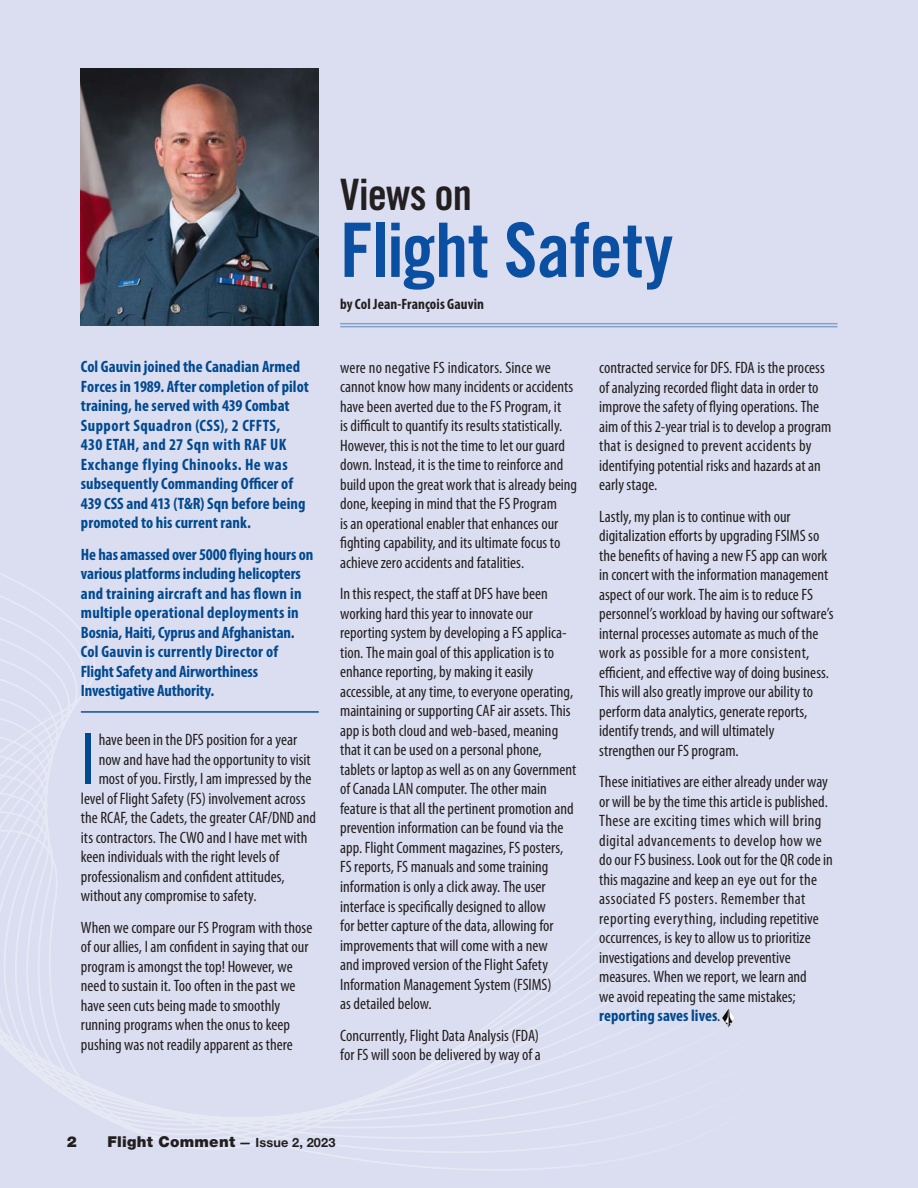
<style>
.page{position:relative;width:918px;height:1188px;background:#dbdef0}
.page>*{position:absolute;margin:0;border:0;box-sizing:border-box;transform-origin:0 0}
.Title_big{font:75.15px "Trade Gothic LT Std Bd Cn 20";letter-spacing:-.01em;color:#0a4fa2}
.Drop_Cap___Body_text{font:condensed 74.4px "Myriad Pro";color:#014990}
.Title_small{font:43.35px "Trade Gothic LT Std Bd Cn 20";letter-spacing:-.015em;color:#231f20}
.Body_text{font:condensed 16.5px/19.5px "Myriad Pro";color:#231f20}
.Body_text-2{font:700 condensed 16.5px/19.5px "Myriad Pro";letter-spacing:.005em;color:#014990}
.Drop_Cap___Body_text-2{font:condensed 16.5px "Myriad Pro";color:#231f20}
.t1{font:900 15px "Helvetica Neue LT Std";letter-spacing:.02em;color:#231f20}
.Author_credit{font:700 condensed 15px "Myriad Pro";letter-spacing:.005em;color:#231f20}
.s1{font-weight:700;color:#014990}
.s2{font-weight:700;font-size:12.75px}
</style>
<div class="page">
<svg style="left:0;top:573px;width:528px;height:597px"></svg>
<hr style="left:340px;top:323px;width:498px;height:1px;background:#0a4fa2">
<hr style="left:340px;top:326px;width:498px;height:1px;background:#0a4fa2">
<hr style="left:81px;top:711px;width:238px;height:2px;background:#0a4fa2">
<img style="left:81px;top:68px;width:238px;height:257px">
<img style="left:722px;top:1009px;width:13px;height:18px">
<p class="Body_text-2" style="left:81px;top:357px;width:230px">Col Gauvin joined the Canadian Armed Forces in 1989. After completion of pilot training, he served with 439 Combat Support Squadron (CSS), 2 CFFTS,<br>430 ETAH, and 27 Sqn with RAF UK Exchange flying Chinooks. He was subsequently Commanding Officer of 439 CSS and 413 (T&amp;R) Sqn before being promoted to his current rank.</p>
<p class="Body_text-2" style="left:81px;top:544px;width:234px">He has amassed over 5000 flying hours on various platforms including helicopters and training aircraft and has flown in multiple operational deployments in Bosnia, Haiti, Cyprus and Afghanistan.<br>Col Gauvin is currently Director of Flight Safety and Airworthiness Investigative Authority.</p>
<p class="Drop_Cap___Body_text" style="left:81px;top:714px;width:16px">I</p>
<p class="Drop_Cap___Body_text-2" style="left:99px;top:730px;width:200px">have been in the DFS position for a year</p>
<p class="Drop_Cap___Body_text-2" style="left:99px;top:749px;width:214px">now and have had the opportunity to visit</p>
<p class="Drop_Cap___Body_text-2" style="left:99px;top:769px;width:214px">most of you. Firstly, I am impressed by the</p>
<p class="Drop_Cap___Body_text-2" style="left:81px;top:788px;width:226px">level of Flight Safety (FS) involvement across</p>
<p class="Drop_Cap___Body_text-2" style="left:81px;top:808px;width:237px">the RCAF, the Cadets, the greater CAF/DND and</p>
<p class="Drop_Cap___Body_text-2" style="left:81px;top:827px;width:228px">its contractors. The CWO and I have met with</p>
<p class="Drop_Cap___Body_text-2" style="left:81px;top:847px;width:200px">keen individuals with the right levels of</p>
<p class="Drop_Cap___Body_text-2" style="left:81px;top:866px;width:205px">professionalism and confident attitudes,</p>
<p class="Drop_Cap___Body_text-2" style="left:81px;top:886px;width:177px">without any compromise to safety.</p>
<p class="Body_text" style="left:81px;top:917px;width:233px">When we compare our FS Program with those of our allies, I am confident in saying that our program is amongst the top! However, we need to sustain it. Too often in the past we have seen cuts being made to smoothly running programs when the onus to keep pushing was not readily apparent as there</p>
<p class="Title_small" style="left:340px;top:169px;width:133px">Views on</p>
<p class="Title_big" style="left:340px;top:204px;width:335px">Flight Safety</p>
<p class="Author_credit" style="left:340px;top:295px;width:146px">by Col Jean-François Gauvin</p>
<p class="Body_text" style="left:340px;top:358px;width:239px">were no negative FS indicators. Since we cannot know how many incidents or accidents have been averted due to the FS Program, it<br>is difficult to quantify its results statistically.<br>However, this is not the time to let our guard down. Instead, it is the time to reinforce and build upon the great work that is already being done, keeping in mind that the FS Program<br>is an operational enabler that enhances our fighting capability, and its ultimate focus to achieve zero accidents and fatalities.</p>
<p class="Body_text" style="left:340px;top:584px;width:238px">In this respect, the staff at DFS have been working hard this year to innovate our reporting system by developing a FS applica&shy;tion. The main goal of this application is to enhance reporting, by making it easily accessible, at any time, to everyone operating, maintaining or supporting CAF air assets. This app is both cloud and web-based, meaning that it can be used on a personal phone, tablets or laptop as well as on any Government of Canada LAN computer. The other main feature is that all the pertinent promotion and prevention information can be found via the app. Flight Comment magazines, FS posters, FS reports, FS manuals and some training information is only a click away. The user interface is specifically designed to allow<br>for better capture of the data, allowing for improvements that will come with a new<br>and improved version of the Flight Safety Information Management System (FSIMS)<br>as detailed below.</p>
<p class="Body_text" style="left:340px;top:1025px;width:202px">Concurrently, Flight Data Analysis (FDA) for FS will soon be delivered by way of a</p>
<p class="Body_text" style="left:599px;top:358px;width:234px">contracted service for DFS. FDA is the process of analyzing recorded flight data in order to improve the safety of flying operations. The aim of this 2-year trial is to develop a program that is designed to prevent accidents by identifying potential risks and hazards at an early stage.</p>
<p class="Body_text" style="left:599px;top:506px;width:236px">Lastly, my plan is to continue with our digitalization efforts by upgrading FSIMS so the benefits of having a new FS app can work in concert with the information management aspect of our work. The aim is to reduce FS personnel’s workload by having our software’s internal processes automate as much of the work as possible for a more consistent, efficient, and effective way of doing business.<br>This will also greatly improve our ability to perform data analytics, generate reports, identify trends, and will ultimately strengthen our FS program.</p>
<p class="Body_text" style="left:599px;top:772px;width:235px">These initiatives are either already under way or will be by the time this article is published.<br>These are exciting times which will bring digital advancements to develop how we do our FS business. Look out for the QR code in this magazine and keep an eye out for the associated FS posters. Remember that reporting everything, including repetitive occurrences, is key to allow us to prioritize investigations and develop preventive measures. When we report, we learn and<br>we avoid repeating the same mistakes; <span class="s1">reporting saves lives</span>.</p>
<p class="t1" style="left:67px;top:1133px;width:12px">2</p>
<p class="t1" style="left:107px;top:1133px;width:230px">Flight Comment <span class="s2">— Issue 2, 2023</span></p>
</div>
